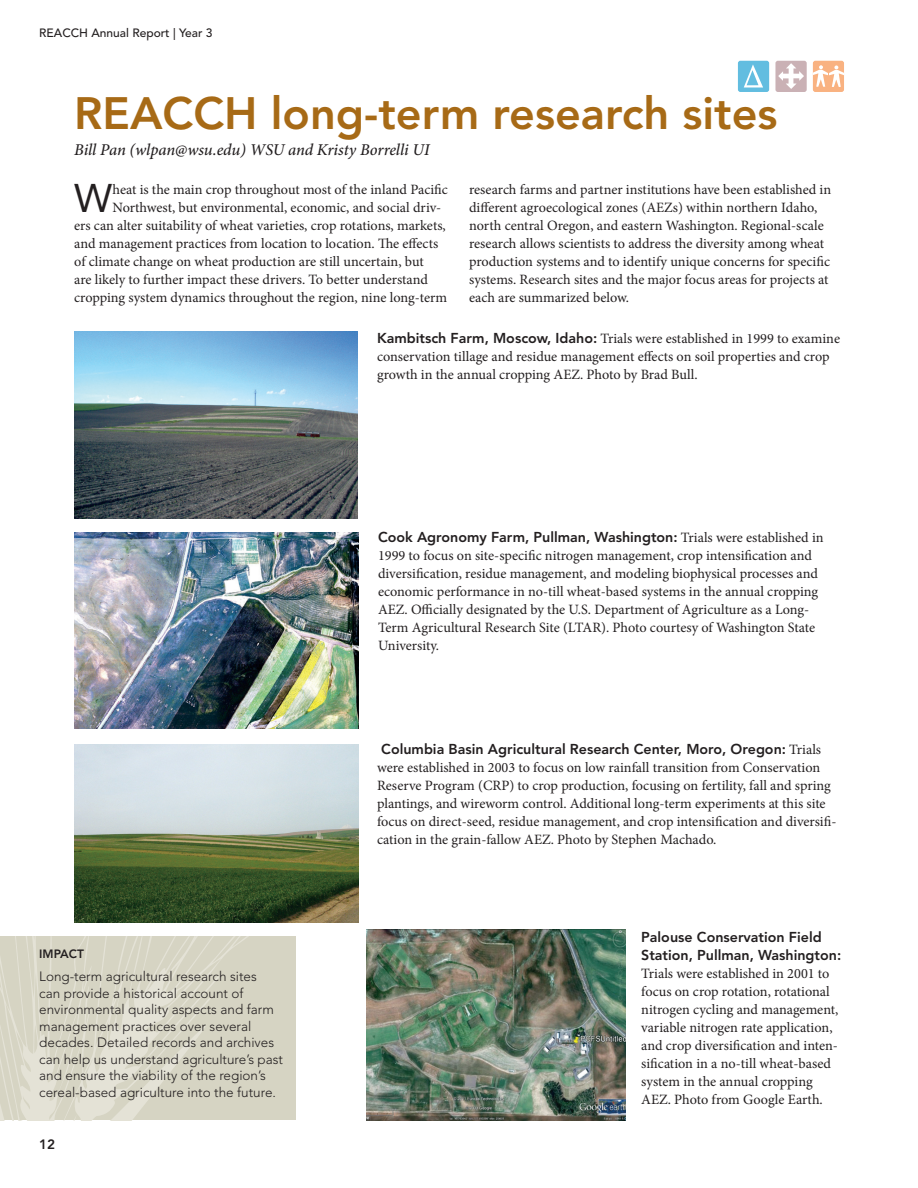
<style>
.page{position:relative;width:918px;height:1188px;background:#fff}
.page>*{position:absolute;margin:0;border:0;box-sizing:border-box;transform-origin:0 0}
.t1{font:800 45px "Avenir LT Std";color:#a76a16}
.t2{font:39.6px "Avenir LT Std";color:#231f20}
.t3{font:italic 500 16.5px "Minion Pro";letter-spacing:-.01em;color:#231f20}
.t4{font:14.25px/18px "Minion Pro";color:#231f20}
.t5{font:800 14.25px/18px "Avenir LT Std";color:#231f20}
.t6{font:300 13.5px/16.5px "Avenir LT Std";color:#231f20}
.t7{font:800 13.5px "Avenir LT Std";color:#231f20}
.t8{font:500 12px "Avenir LT Std";color:#231f20}
.t9{font:800 12px "Avenir LT Std";color:#231f20}
.s1{font-family:"Avenir LT Std";font-weight:800}
.s2{font-family:"Minion Pro";font-weight:400}
</style>
<div class="page">
<div style="left:738px;top:61px;width:31px;height:31px;background:#62bde0;border-radius:2px"></div>
<svg style="left:744px;top:64px;width:19px;height:24px"></svg>
<div style="left:813px;top:61px;width:31px;height:31px;background:#f9b281;border-radius:2px"></div>
<svg style="left:813px;top:65px;width:31px;height:22px"></svg>
<div style="left:775px;top:61px;width:32px;height:31px;background:#cab1b5;border-radius:2px"></div>
<svg style="left:778px;top:63px;width:26px;height:26px"></svg>
<img style="left:74px;top:331px;width:283px;height:187px">
<img style="left:74px;top:532px;width:284px;height:197px">
<img style="left:366px;top:929px;width:260px;height:191px">
<img style="left:74px;top:744px;width:284px;height:179px">
<svg style="left:0;top:936px;width:296px;height:184px;background:#d9d7c7"></svg>
<p class="t8" style="left:39px;top:26px;width:175px">REACCH Annual Report | Year 3</p>
<h1 class="t1" style="left:74px;top:86px;width:705px">REACCH long-term research sites</h1>
<p class="t3" style="left:74px;top:139px;width:357px">Bill Pan (wlpan@wsu.edu) WSU and Kristy Borrelli UI</p>
<h2 class="t2" style="left:74px;top:176px;width:40px">W</h2>
<p class="t4" style="left:112px;top:181px;width:337px">heat is the main crop throughout most of the inland Pacific</p>
<p class="t4" style="left:469px;top:180px;width:364px">research farms and partner institutions have been established in different agroecological zones (AEZs) within northern Idaho, north central Oregon, and eastern Washington. Regional-scale research allows scientists to address the diversity among wheat production systems and to identify unique concerns for specific systems. Research sites and the major focus areas for projects at each are summarized below.</p>
<p class="t4" style="left:112px;top:199px;width:330px">Northwest, but environmental, economic, and social driv-</p>
<p class="t4" style="left:74px;top:217px;width:373px">ers can alter suitability of wheat varieties, crop rotations, markets,</p>
<p class="t4" style="left:74px;top:235px;width:366px">and management practices from location to location. The effects</p>
<p class="t4" style="left:74px;top:253px;width:351px">of climate change on wheat production are still uncertain, but</p>
<p class="t4" style="left:74px;top:271px;width:355px">are likely to further impact these drivers. To better understand</p>
<p class="t4" style="left:74px;top:289px;width:374px">cropping system dynamics throughout the region, nine long-term</p>
<p class="t4" style="left:377px;top:330px;width:465px"><span class="s1">Kambitsch Farm, Moscow, Idaho:</span> Trials were established in 1999 to examine conservation tillage and residue management effects on soil properties and crop growth in the annual cropping AEZ. Photo by Brad Bull.</p>
<p class="t5" style="left:378px;top:528px;width:447px">Cook Agronomy Farm, Pullman, Washington: <span class="s2">Trials were established in</span></p>
<p class="t4" style="left:378px;top:547px;width:442px">1999 to focus on site-specific nitrogen management, crop intensification and diversification, residue management, and modeling biophysical processes and economic performance in no-till wheat-based systems in the annual cropping AEZ. Officially designated by the U.S. Department of Agriculture as a Long-Term Agricultural Research Site (LTAR). Photo courtesy of Washington State University.</p>
<p class="t9" style="left:39px;top:947px;width:46px">IMPACT</p>
<p class="t6" style="left:39px;top:968px;width:245px">Long-term agricultural research sites<br>can provide a historical account of environmental quality aspects and farm management practices over several decades. Detailed records and archives can help us understand agriculture’s past and ensure the viability of the region’s cereal-based agriculture into the future.</p>
<p class="t7" style="left:39px;top:1136px;width:17px">12</p>
<p class="t5" style="left:381px;top:740px;width:441px">Columbia Basin Agricultural Research Center, Moro, Oregon: <span class="s2">Trials</span></p>
<p class="t4" style="left:377px;top:759px;width:461px">were established in 2003 to focus on low rainfall transition from Conservation Reserve Program (CRP) to crop production, focusing on fertility, fall and spring plantings, and wireworm control. Additional long-term experiments at this site focus on direct-seed, residue management, and crop intensification and diversifi&shy;cation in the grain-fallow AEZ. Photo by Stephen Machado.</p>
<p class="t5" style="left:641px;top:928px;width:201px">Palouse Conservation Field<br>Station, Pullman, Washington:</p>
<p class="t4" style="left:641px;top:965px;width:199px">Trials were established in 2001 to focus on crop rotation, rotational nitrogen cycling and management, variable nitrogen rate application, and crop diversification and inten&shy;sification in a no-till wheat-based system in the annual cropping AEZ. Photo from Google Earth.</p>
</div>
